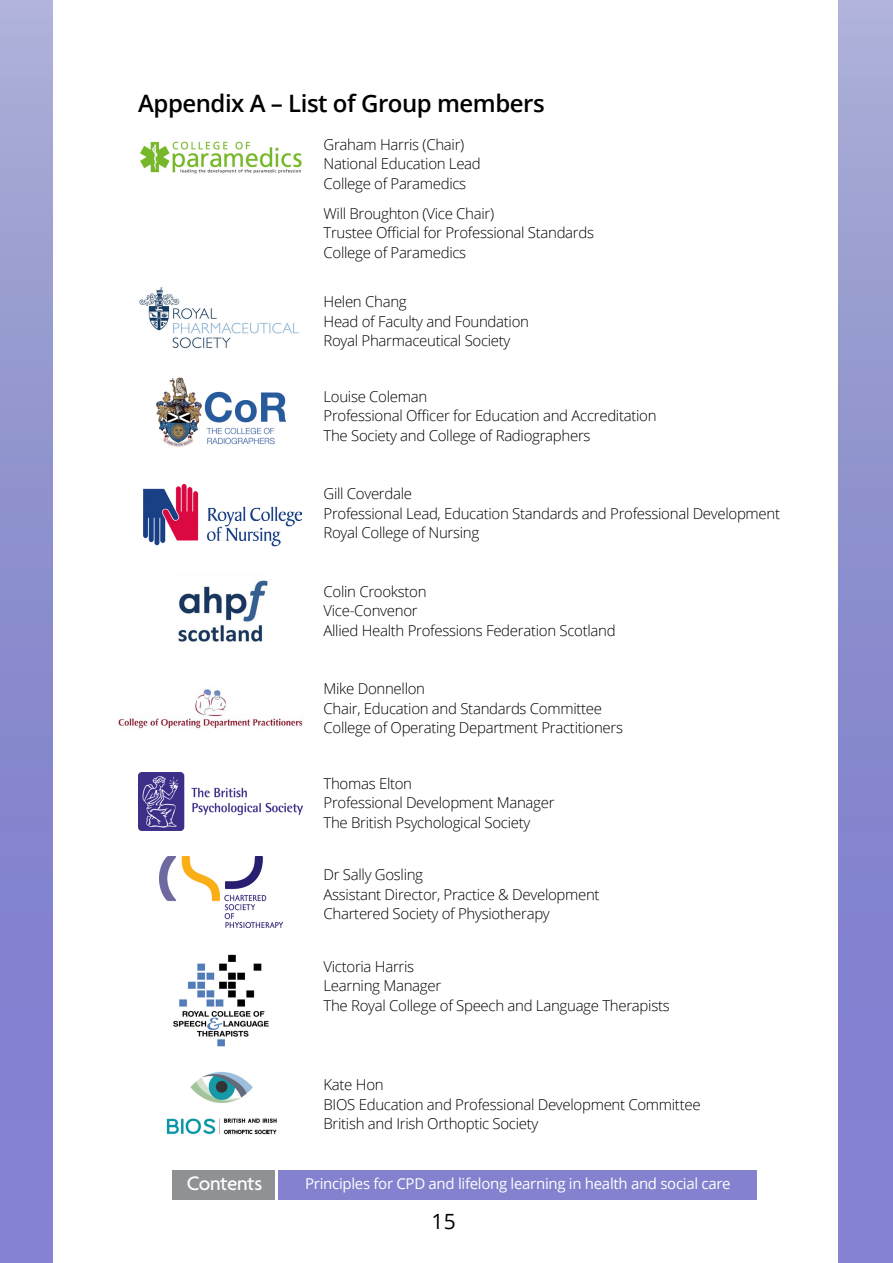
<style>
.page{position:relative;width:893px;height:1263px;background:#fff}
.page>*{position:absolute;margin:0;border:0;box-sizing:border-box;transform-origin:0 0}
.t1{font:600 24px "Open Sans";letter-spacing:-.02em;color:#000}
.t2{font:500 21px "Agenda";letter-spacing:-.02em;color:#fff}
.t3{font:21px "Open Sans";color:#000}
.t4{font:300 15px/19.5px "Open Sans";letter-spacing:-.02em;color:#000}
.t5{font:15px "Open Sans";letter-spacing:-.02em;color:#fff}
</style>
<div class="page">
<div style="left:0;top:0;width:53px;height:1263px;background:linear-gradient(to bottom,#a4aad2,#7b78d0)"></div>
<div style="left:839px;top:0;width:54px;height:1263px;background:linear-gradient(to bottom,#a4aad2,#7b78d0)"></div>
<img style="left:140px;top:141px;width:162px;height:33px">
<img style="left:139px;top:287px;width:160px;height:62px">
<img style="left:156px;top:377px;width:130px;height:70px">
<img style="left:143px;top:484px;width:159px;height:63px">
<img style="left:178px;top:580px;width:90px;height:62px">
<img style="left:118px;top:689px;width:185px;height:40px">
<img style="left:138px;top:772px;width:164px;height:59px">
<img style="left:159px;top:856px;width:123px;height:71px">
<img style="left:173px;top:954px;width:96px;height:92px">
<img style="left:166px;top:1072px;width:111px;height:63px">
<div style="left:279px;top:1170px;width:478px;height:29px;background:#8481cf"></div>
<div style="left:172px;top:1170px;width:102px;height:29px;background:#8f9194"></div>
<h1 class="t1" style="left:138px;top:87px;width:408px">Appendix A – List of Group members</h1>
<p class="t4" style="left:324px;top:134px;width:159px">Graham Harris (Chair)<br>National Education Lead<br>College of Paramedics</p>
<p class="t4" style="left:324px;top:203px;width:272px">Will Broughton (Vice Chair)<br>Trustee Official for Professional Standards<br>College of Paramedics</p>
<p class="t4" style="left:324px;top:292px;width:207px">Helen Chang<br>Head of Faculty and Foundation<br>Royal Pharmaceutical Society</p>
<p class="t4" style="left:324px;top:386px;width:335px">Louise Coleman<br>Professional Officer for Education and Accreditation<br>The Society and College of Radiographers</p>
<p class="t4" style="left:324px;top:484px;width:458px">Gill Coverdale<br>Professional Lead, Education Standards and Professional Development<br>Royal College of Nursing</p>
<p class="t4" style="left:324px;top:581px;width:294px">Colin Crookston<br>Vice-Convenor<br>Allied Health Professions Federation Scotland</p>
<p class="t4" style="left:324px;top:679px;width:301px">Mike Donnellon<br>Chair, Education and Standards Committee<br>College of Operating Department Practitioners</p>
<p class="t4" style="left:324px;top:773px;width:232px">Thomas Elton<br>Professional Development Manager<br>The British Psychological Society</p>
<p class="t4" style="left:324px;top:865px;width:278px">Dr Sally Gosling<br>Assistant Director, Practice &amp; Development<br>Chartered Society of Physiotherapy</p>
<p class="t4" style="left:324px;top:956px;width:348px">Victoria Harris<br>Learning Manager<br>The Royal College of Speech and Language Therapists</p>
<p class="t4" style="left:324px;top:1075px;width:379px">Kate Hon<br>BIOS Education and Professional Development Committee<br>British and Irish Orthoptic Society</p>
<h2 class="t2" style="left:187px;top:1170px;width:77px">Contents</h2>
<p class="t5" style="left:305px;top:1174px;width:427px">Principles for CPD and lifelong learning in health and social care</p>
<h2 class="t3" style="left:432px;top:1207px;width:26px">15</h2>
</div>
